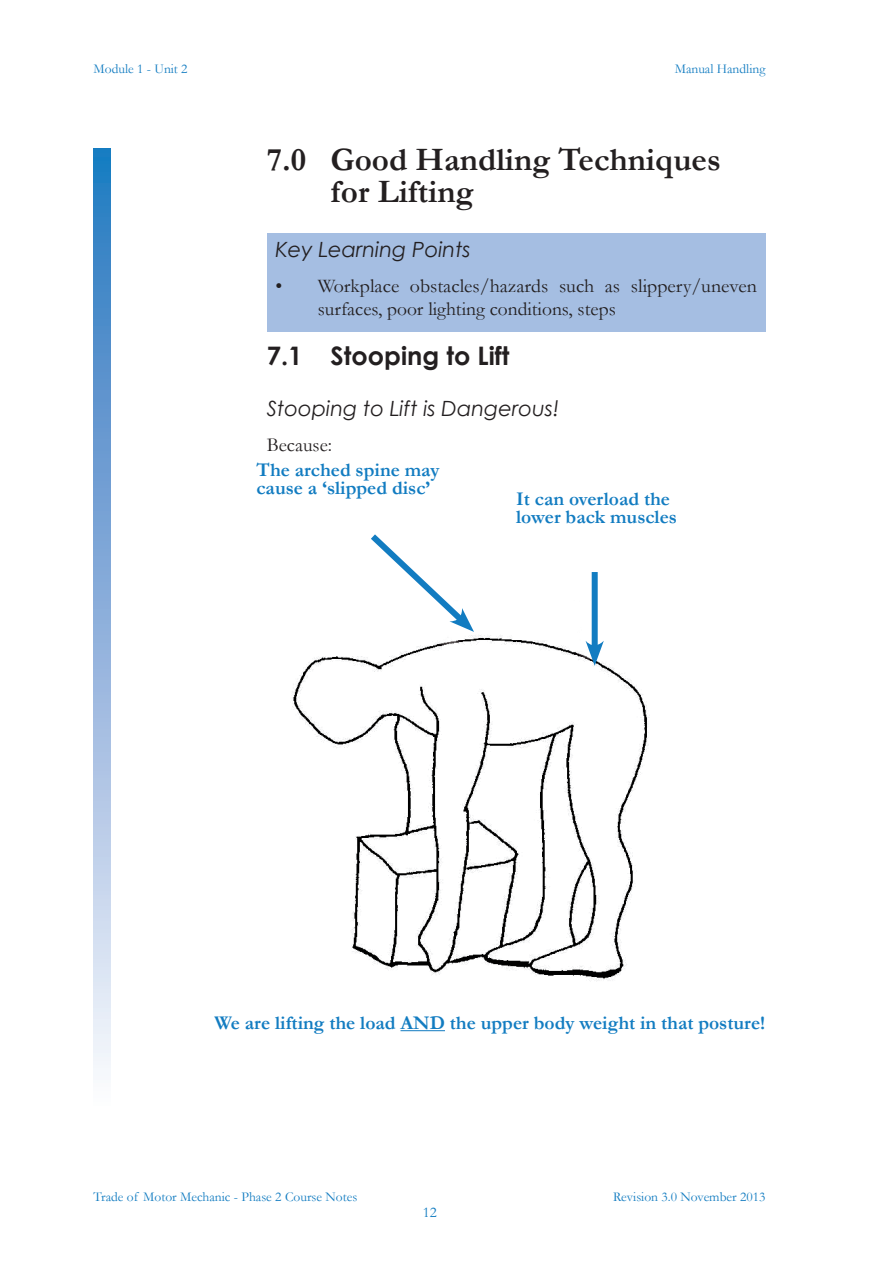
<style>
.page{position:relative;width:893px;height:1263px;background:#fff}
.page>*{position:absolute;margin:0;border:0;box-sizing:border-box;transform-origin:0 0}
.t1{font:700 33px/31.5px "Garamond";color:#231f20}
.t2{font:700 25.5px "Century Gothic";color:#231f20}
.t3{font:italic 21px "Century Gothic";color:#231f20}
.t4{font:700 19.5px/18px "Garamond";color:#127cc1}
.t5{font:19.5px/22.5px "Garamond";color:#231f20}
.t6{font:15px "Garamond";color:#127cc1}
.t7{font:13.5px "Garamond";color:#127cc1}
</style>
<div class="page">
<div style="left:94px;top:149px;width:17px;height:961px;background:linear-gradient(to bottom,#2374bf,#fcf5fc)"></div>
<div style="left:267px;top:233px;width:498px;height:99px;background:#a5bee2"></div>
<img style="left:292px;top:601px;width:358px;height:380px">
<svg style="left:364px;top:534px;width:110px;height:98px"></svg>
<div style="left:592px;top:572px;width:6px;height:79px;background:#127cc1"></div>
<svg style="left:585px;top:641px;width:19px;height:25px"></svg>
<hr style="left:400px;top:1030px;width:45px;height:1px;background:#127cc1">
<p class="t7" style="left:94px;top:59px;width:96px">Module 1 - Unit 2</p>
<p class="t7" style="left:675px;top:59px;width:92px">Manual Handling</p>
<h1 class="t1" style="left:331px;top:144px;width:392px;text-indent:-64px">7.0 Good Handling Techniques for Lifting</h1>
<p class="t3" style="left:275px;top:235px;width:197px">Key Learning Points</p>
<p class="t5" style="left:318px;top:275px;width:440px;text-indent:-43px">• Workplace obstacles/hazards such as slippery/uneven surfaces, poor lighting conditions, steps</p>
<h2 class="t2" style="left:267px;top:336px;width:244px">7.1 Stooping to Lift</h2>
<p class="t3" style="left:267px;top:393px;width:294px">Stooping to Lift is Dangerous!</p>
<p class="t5" style="left:267px;top:433px;width:67px">Because:</p>
<p class="t4" style="left:256px;top:461px;width:185px">The arched spine may cause a ‘slipped disc’</p>
<p class="t4" style="left:516px;top:490px;width:162px">It can overload the lower back muscles</p>
<p class="t4" style="left:215px;top:1014px;width:552px">We are lifting the load AND the upper body weight in that posture!</p>
<p class="t7" style="left:94px;top:1188px;width:265px">Trade of Motor Mechanic - Phase 2 Course Notes</p>
<p class="t6" style="left:423px;top:1202px;width:16px">12</p>
<p class="t7" style="left:613px;top:1187px;width:154px">Revision 3.0 November 2013</p>
</div>
